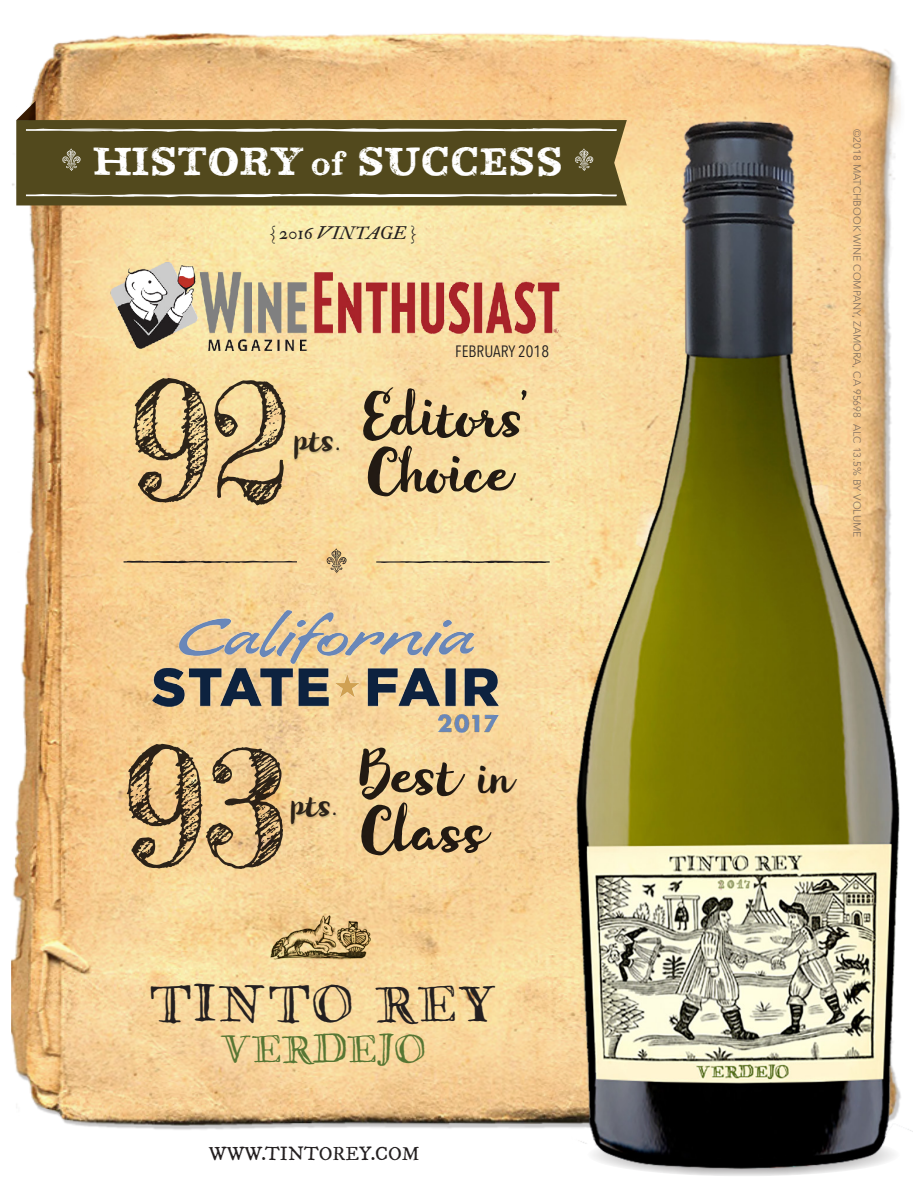
<style>
.page{position:relative;width:918px;height:1188px;background:#fff}
.page>*{position:absolute;margin:0;border:0;box-sizing:border-box;transform-origin:0 0}
.t1{font:161.25px "Frederickathe Great";color:#231f20}
.t2{font:57px/57.2px "Auburn";color:#231f20}
.t3{font:56.25px/56.4px "Auburn";color:#231f20}
.t4{font:47.4px "Saltpetre";letter-spacing:.04em;color:#231f20;scale:.93 1}
.t5{font:38.25px "Zapatista";letter-spacing:.01em;color:#fff}
.t6{font:36px "Saltpetre";color:#567634;scale:.93 1}
.t7{font:33.3px "Auburn";color:#231f20}
.t8{font:19.5px "IM FELL DW Pica PRO Roman";color:#231f20}
.t9{font:18px "IM FELL Double Pica PRO Italic";color:#231f20}
.t10{font:16.35px "Avenir Next Condensed";color:#231f20}
.t11{font:10.5px "Avenir";color:#5b514f}
.s1{font-size:29.85px}
.s2{font-size:37.8px}
.s3{font-size:43.8px}
</style>
<div class="page">
<img style="left:11px;top:32px;width:890px;height:1098px">
<img style="left:562px;top:107px;width:351px;height:1069px">
<div style="left:16px;top:120px;width:611px;height:85px;background:#52491d"></div>
<svg style="left:26px;top:128px;width:591px;height:4px"></svg>
<svg style="left:26px;top:193px;width:591px;height:5px"></svg>
<svg style="left:16px;top:101px;width:20px;height:19px"></svg>
<svg style="left:575px;top:149px;width:18px;height:22px"></svg>
<svg style="left:62px;top:149px;width:19px;height:22px"></svg>
<img style="left:270px;top:916px;width:100px;height:44px">
<svg style="left:376px;top:560px;width:174px;height:3px"></svg>
<svg style="left:123px;top:561px;width:174px;height:2px"></svg>
<svg style="left:327px;top:549px;width:19px;height:17px"></svg>
<img style="left:104px;top:248px;width:462px;height:102px">
<div style="left:293px;top:432px;width:49px;height:30px;background:#231f20;opacity:.25"></div>
<img style="left:123px;top:566px;width:409px;height:204px">
<div style="left:290px;top:797px;width:48px;height:30px;background:#231f20;opacity:.25"></div>
<p class="t5" style="left:93px;top:137px;width:471px">HISTORY <span class="s1">of</span> SUC<span class="s2">CESS</span></p>
<p class="t9" style="left:270px;top:222px;width:148px">{ 2016 VINTAGE }</p>
<p class="t10" style="left:455px;top:337px;width:95px">FEBRUARY 2018</p>
<h1 class="t1" style="left:128px;top:344px;width:165px">92</h1>
<h3 class="t3" style="left:366px;top:391px;width:163px">Editors’<br>Choice</h3>
<h3 class="t7" style="left:294px;top:416px;width:50px">pts.</h3>
<h1 class="t1" style="left:122px;top:709px;width:169px">93</h1>
<h2 class="t2" style="left:359px;top:749px;width:155px">Best <span class="s3">in<br></span>Class</h2>
<h3 class="t7" style="left:291px;top:781px;width:50px">pts.</h3>
<p class="t4" style="left:150px;top:977px;width:374px">TINTO REY</p>
<p class="t6" style="left:220px;top:1028px;width:222px">VERDEJO</p>
<h3 class="t8" style="left:209px;top:1142px;width:212px">WWW.TINTOREY.COM</h3>
<p class="t11" style="left:863px;top:129px;width:410px;rotate:90deg">©2018 MATCHBOOK WINE COMPANY, ZAMORA, CA 95698 ALC 13.5% BY VOLUME</p>
</div>
